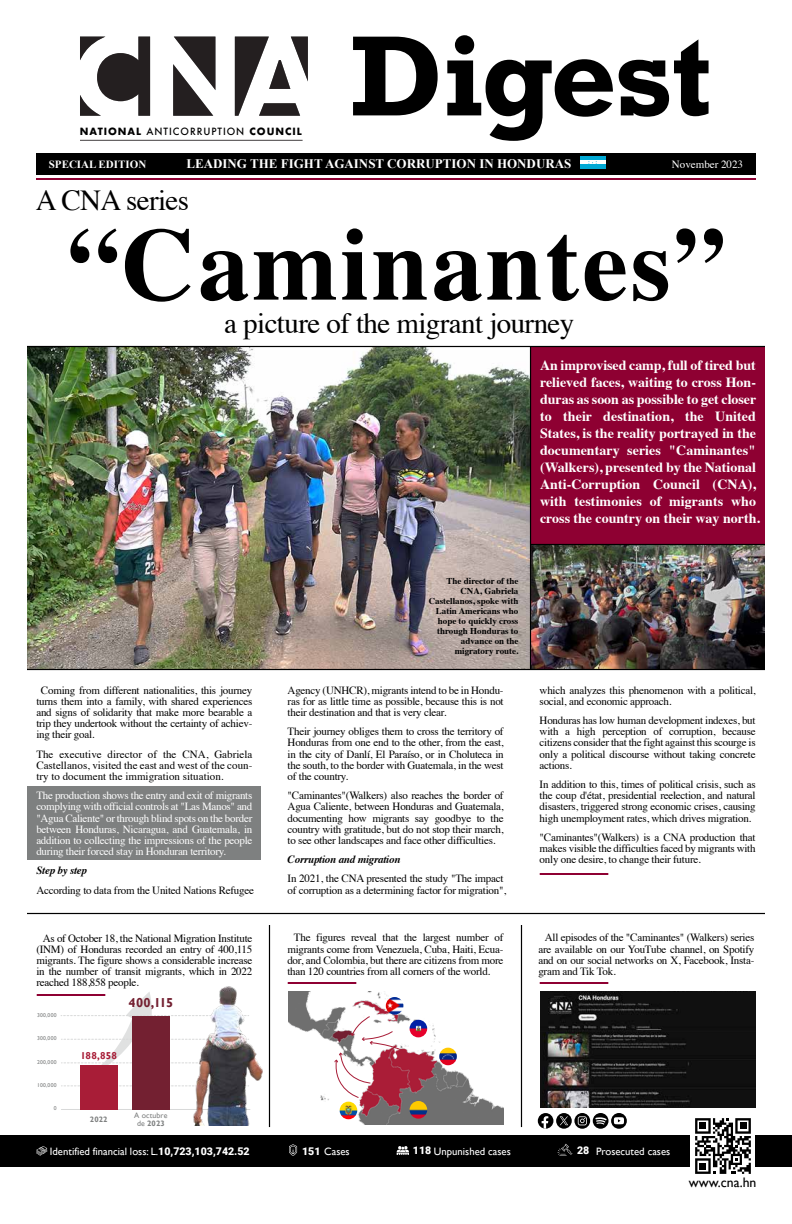
<style>
.page{position:relative;width:792px;height:1224px;background:#fff}
.page>*{position:absolute;margin:0;border:0;box-sizing:border-box;transform-origin:0 0}
.t1{font:700 107px "Rockwell";letter-spacing:-.01em;color:#000}
.t2{font:700 103px "Times";letter-spacing:.025em;color:#000}
.t3{font:29px "Times";letter-spacing:-.02em;color:#000}
.t4{font:700 14px/17px "Times";color:#fff}
.t5{font:13.8px "Gill Sans";color:#000}
.t6{font:700 13px "Times New Roman";color:#fff}
.t7{font:700 13px "Gill Sans";letter-spacing:-.02em;color:#732031}
.t8{font:11px/11.2px "Times";letter-spacing:-.02em;color:#000;text-align:justify}
.t9{font:11px/11.2px "Times";letter-spacing:-.025em;color:#fff;text-align:justify}
.t10{font:italic 700 11px "Times";letter-spacing:-.02em;color:#000}
.t11{font:700 11px "Times New Roman";color:#fff}
.t12{font:11px "Times";color:#fff}
.t13{font:10.7px "Gill Sans";color:#fff}
.t14{font:700 10px "Gill Sans";letter-spacing:.01em;color:#a81d37}
.t15{font:700 9.7px "Futura";letter-spacing:.1em;color:#000}
.t16{font:700 9px/10px "Times";color:#000;text-align:right}
.t17{font:7.8px/8px "Gill Sans";letter-spacing:.02em;color:#7e8080;text-align:center}
.t18{font:700 7.8px "Gill Sans";color:#7e8080}
.t19{font:5.7px "Gill Sans";letter-spacing:.055em;color:#7e8080}
.s1{font-weight:500}
.s2{font-weight:700}
.s3{font-family:"Roboto";font-weight:900;font-size:10.6px}
</style>
<div class="page">
<img style="left:288px;top:991px;width:216px;height:134px">
<div style="left:531px;top:347px;width:234px;height:323px;background:#8e0032"></div>
<img style="left:27px;top:347px;width:503px;height:322px">
<div style="left:0;top:1135px;width:792px;height:32px;background:#000"></div>
<svg style="left:289px;top:1144px;width:8px;height:12px"></svg>
<svg style="left:397px;top:1146px;width:12px;height:9px"></svg>
<svg style="left:557px;top:1144px;width:15px;height:12px"></svg>
<svg style="left:36px;top:1146px;width:11px;height:10px"></svg>
<div style="left:691px;top:1114px;width:64px;height:64px;background:#fff"></div>
<svg style="left:695px;top:1118px;width:56px;height:56px"></svg>
<hr style="left:37px;top:994px;width:68px;height:2px;background:#8e0032">
<hr style="left:540px;top:873px;width:68px;height:2px;background:#8e0032">
<hr style="left:540px;top:982px;width:68px;height:2px;background:#8e0032">
<hr style="left:288px;top:982px;width:68px;height:2px;background:#8e0032">
<hr style="left:27px;top:913px;width:738px;height:1px;background:#000">
<hr style="left:27px;top:346px;width:738px;height:1px;background:#000">
<hr style="left:521px;top:925px;width:1px;height:202px;background:#000">
<hr style="left:269px;top:925px;width:1px;height:202px;background:#000">
<div style="left:27px;top:786px;width:234px;height:74px;background:#7e8080"></div>
<svg style="left:538px;top:1113px;width:15px;height:16px"></svg>
<svg style="left:542px;top:1116px;width:6px;height:13px"></svg>
<svg style="left:556px;top:1113px;width:16px;height:16px"></svg>
<svg style="left:560px;top:1116px;width:8px;height:9px"></svg>
<svg style="left:593px;top:1113px;width:16px;height:16px"></svg>
<svg style="left:574px;top:1113px;width:33px;height:16px"></svg>
<svg style="left:611px;top:1113px;width:16px;height:16px"></svg>
<svg style="left:614px;top:1117px;width:10px;height:8px"></svg>
<hr style="left:61px;top:1109px;width:189px;height:1px;background:#d8d9d9">
<svg style="left:61px;top:1086px;width:123px;height:1px"></svg>
<svg style="left:61px;top:992px;width:123px;height:86px"></svg>
<div style="left:80px;top:1065px;width:37px;height:45px;background:#a81d37"></div>
<div style="left:132px;top:1016px;width:38px;height:94px;background:#732031"></div>
<img style="left:540px;top:991px;width:216px;height:117px">
<svg style="left:333px;top:1016px;width:77px;height:82px"></svg>
<img style="left:410px;top:1020px;width:17px;height:17px;border-radius:9px">
<img style="left:439px;top:1048px;width:18px;height:17px;border-radius:9px">
<img style="left:340px;top:1102px;width:17px;height:17px;border-radius:9px">
<img style="left:410px;top:1101px;width:17px;height:18px;border-radius:9px">
<img style="left:386px;top:997px;width:17px;height:18px;border-radius:9px">
<img style="left:185px;top:986px;width:78px;height:139px">
<svg style="left:80px;top:140px;width:223px;height:1px"></svg>
<div style="left:36px;top:153px;width:720px;height:22px;background:#000"></div>
<hr style="left:36px;top:178px;width:720px;height:2px;background:#8e0032">
<svg style="left:80px;top:37px;width:70px;height:79px"></svg>
<svg style="left:173px;top:37px;width:42px;height:79px"></svg>
<svg style="left:235px;top:37px;width:73px;height:79px"></svg>
<hr style="left:580px;top:156px;width:26px;height:4px;background:#00a9d5">
<div style="left:580px;top:160px;width:26px;height:5px;background:#fff"></div>
<hr style="left:580px;top:165px;width:26px;height:4px;background:#00a9d5">
<img style="left:531px;top:545px;width:234px;height:124px">
<hr style="left:530px;top:346px;width:1px;height:324px;background:#000">
<hr style="left:27px;top:669px;width:738px;height:1px;background:#000">
<hr style="left:530px;top:544px;width:235px;height:1px;background:#000">
<h1 class="t1" style="left:352px;top:7px;width:362px">Digest</h1>
<p class="t6" style="left:186px;top:154px;width:386px">LEADING THE FIGHT AGAINST CORRUPTION IN HONDURAS</p>
<p class="t15" style="left:80px;top:125px;width:224px">NATIONAL <span class="s1">ANTICORRUPTION</span> COUNCIL</p>
<p class="t11" style="left:49px;top:156px;width:99px">SPECIAL EDITION</p>
<p class="t12" style="left:672px;top:154px;width:73px">November 2023</p>
<h3 class="t3" style="left:36px;top:174px;width:155px">A CNA series</h3>
<h2 class="t2" style="left:67px;top:166px;width:659px">“Caminantes”</h2>
<h3 class="t3" style="left:224px;top:296px;width:352px">a picture of the migrant journey</h3>
<p class="t8" style="left:36px;top:683px;width:218px;text-indent:5px">Coming from different nationalities, this journey turns them into a family, with shared experiences and signs of solidarity that make more bearable a trip they undertook without the certainty of achiev&shy;ing their goal.</p>
<p class="t8" style="left:36px;top:747px;width:218px">The executive director of the CNA, Gabriela Castellanos, visited the east and west of the coun&shy;try to document the immigration situation.</p>
<p class="t9" style="left:36px;top:789px;width:218px">The production shows the entry and exit of migrants complying with official controls at "Las Manos" and "Agua Caliente" or through blind spots on the border between Honduras, Nicaragua, and Guatemala, in addition to collecting the impressions of the people during their forced stay in Honduran territory.</p>
<p class="t10" style="left:36px;top:860px;width:52px">Step by step</p>
<p class="t8" style="left:36px;top:883px;width:219px">According to data from the United Nations Refugee</p>
<p class="t8" style="left:36px;top:931px;width:218px;text-indent:6px">As of October 18, the National Migration Institute (INM) of Honduras recorded an entry of 400,115 migrants. The figure shows a considerable increase in the number of transit migrants, which in 2022 reached 188,858 people.</p>
<p class="t19" style="left:37px;top:1012px;width:21px">300,000</p>
<p class="t19" style="left:37px;top:1035px;width:21px">300,000</p>
<p class="t19" style="left:37px;top:1059px;width:21px">200,000</p>
<p class="t19" style="left:37px;top:1082px;width:21px">100,000</p>
<p class="t19" style="left:54px;top:1105px;width:4px">0</p>
<p class="t7" style="left:129px;top:995px;width:46px">400,115</p>
<p class="t14" style="left:80px;top:1049px;width:38px">188,858</p>
<p class="t18" style="left:90px;top:1115px;width:19px">2022</p>
<p class="t17" style="left:134px;top:1112px;width:35px">A octubre de <span class="s2">2023</span></p>
<p class="t16" style="left:429px;top:575px;width:91px">The director of the<br>CNA, Gabriela<br>Castellanos, spoke with<br>Latin Americans who hope to quickly cross through Honduras to advance on the migratory route.</p>
<p class="t8" style="left:288px;top:683px;width:218px">Agency (UNHCR), migrants intend to be in Hondu&shy;ras for as little time as possible, because this is not their destination and that is very clear.</p>
<p class="t8" style="left:288px;top:725px;width:218px">Their journey obliges them to cross the territory of Honduras from one end to the other, from the east, in the city of Danlí, El Paraíso, or in Choluteca in the south, to the border with Guatemala, in the west of the country.</p>
<p class="t8" style="left:288px;top:789px;width:218px">"Caminantes"(Walkers) also reaches the border of Agua Caliente, between Honduras and Guatemala, documenting how migrants say goodbye to the country with gratitude, but do not stop their march, to see other landscapes and face other difficulties.</p>
<p class="t10" style="left:288px;top:849px;width:114px">Corruption and migration</p>
<p class="t8" style="left:288px;top:872px;width:220px">In 2021, the CNA presented the study "The impact of corruption as a determining factor for migration",</p>
<p class="t4" style="left:540px;top:356px;width:221px">An improvised camp, full of tired but relieved faces, waiting to cross Hon&shy;duras as soon as possible to get closer to their destination, the United States, is the reality portrayed in the documentary series "Caminantes" (Walkers), presented by the National Anti-Corruption Council (CNA), with testimonies of migrants who cross the country on their way north.</p>
<p class="t8" style="left:540px;top:683px;width:218px">which analyzes this phenomenon with a political, social, and economic approach.</p>
<p class="t8" style="left:540px;top:714px;width:218px">Honduras has low human development indexes, but with a high perception of corruption, because citizens consider that the fight against this scourge is only a political discourse without taking concrete actions.</p>
<p class="t8" style="left:540px;top:778px;width:218px">In addition to this, times of political crisis, such as the coup d'état, presidential reelection, and natural disasters, triggered strong economic crises, causing high unemployment rates, which drives migration.</p>
<p class="t8" style="left:540px;top:831px;width:218px">"Caminantes"(Walkers) is a CNA production that makes visible the difficulties faced by migrants with only one desire, to change their future.</p>
<p class="t8" style="left:287px;top:931px;width:218px;text-indent:7px">The figures reveal that the largest number of migrants come from Venezuela, Cuba, Haiti, Ecua&shy;dor, and Colombia, but there are citizens from more than 120 countries from all corners of the world.</p>
<p class="t8" style="left:538px;top:931px;width:218px;text-indent:6px">All episodes of the "Caminantes" (Walkers) series are available on our YouTube channel, on Spotify and on our social networks on X, Facebook, Insta&shy;gram and Tik Tok.</p>
<p class="t13" style="left:50px;top:1145px;width:201px">Identified financial loss: L.<span class="s3">10,723,103,742.52</span></p>
<p class="t13" style="left:302px;top:1145px;width:49px"><span class="s3">151</span> Cases</p>
<p class="t13" style="left:413px;top:1145px;width:99px"><span class="s3">118</span> Unpunished cases</p>
<p class="t13" style="left:577px;top:1145px;width:95px"><span class="s3">28</span> Prosecuted cases</p>
<p class="t5" style="left:689px;top:1175px;width:69px">www.cna.hn</p>
</div>
